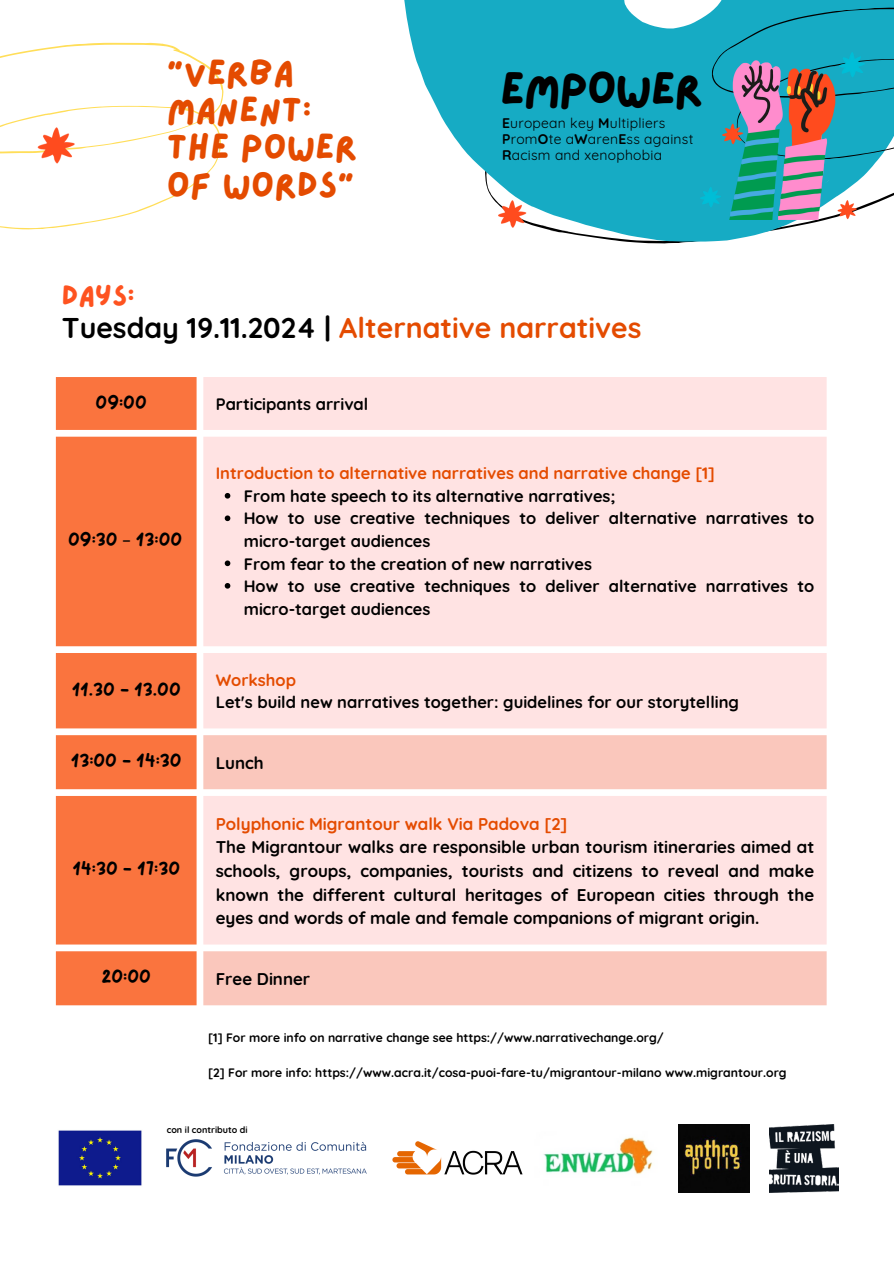
<style>
.page{position:relative;width:894px;height:1264px;background:#fff}
.page>*{position:absolute;margin:0;border:0;box-sizing:border-box;transform-origin:0 0}
.t1{font:46.05px "Lazydog";letter-spacing:-.03em;color:#000}
.t2{font:36px/37.3px "Lazydog";color:#e44b00}
.t3{font:700 28.5px "Quicksand";color:#e44b00}
.t4{font:28.5px "Lazydog";color:#fe5320}
.t5{font:700 16.95px/23.7px "Quicksand";color:#000;text-align:justify}
.t6{font:700 16.95px "Quicksand";color:#e44b00}
.t7{font:700 16.5px/22.5px "Quicksand";color:#000}
.t8{font:700 16.5px "Quicksand";color:#e44b00}
.t9{font:16.5px "Lazydog";color:#000}
.t10{font:13.95px/16.2px "Quicksand";letter-spacing:.02em;color:#000}
.t11{font:700 12.15px "Quicksand";color:#000}
.t12{font:700 9px "Quicksand";color:#000}
.s1{font-weight:700}
.s2{color:#000}
.s3{font-family:"Noto Sans Gurmukhi"}
</style>
<div class="page">
<svg style="left:0;top:42px;width:224px;height:188px"></svg>
<img style="left:31px;top:122px;width:50px;height:42px">
<svg style="left:404px;top:0;width:489px;height:241px;fill:#16abc4"></svg>
<svg style="left:707px;top:1px;width:186px;height:166px;background:#1ca9c1"></svg>
<img style="left:700px;top:53px;width:164px;height:166px">
<img style="left:492px;top:196px;width:38px;height:32px">
<div style="left:56px;top:377px;width:140px;height:628px;background:#fa743e"></div>
<div style="left:203px;top:377px;width:623px;height:352px;background:#ffe3e3"></div>
<svg style="left:203px;top:735px;width:623px;height:270px;background:#fdd9d4"></svg>
<svg style="left:225px;top:493px;width:5px;height:5px"></svg>
<svg style="left:225px;top:515px;width:5px;height:6px"></svg>
<svg style="left:225px;top:560px;width:5px;height:6px"></svg>
<svg style="left:225px;top:583px;width:5px;height:5px"></svg>
<img style="left:58px;top:1130px;width:84px;height:56px">
<img style="left:166px;top:1139px;width:201px;height:38px">
<img style="left:392px;top:1141px;width:131px;height:34px">
<img style="left:769px;top:1124px;width:69px;height:68px">
<img style="left:543px;top:1137px;width:110px;height:37px">
<img style="left:678px;top:1124px;width:71px;height:67px">
<p class="t2" style="left:167px;top:55px;width:192px">“VERBA<br>MANENT:<br>THE POWER<br>OF WORDS”</p>
<p class="t1" style="left:500px;top:66px;width:205px">EMPOWER</p>
<p class="t10" style="left:502px;top:114px;width:193px"><span class="s1">E</span>uropean key <span class="s1">M</span>ultipliers<br><span class="s1">P</span>rom<span class="s1">O</span>te a<span class="s1">W</span>aren<span class="s1">E</span>ss against<br><span class="s1">R</span>acism and xenophobia</p>
<p class="t4" style="left:62px;top:282px;width:74px">DAYS:</p>
<p class="t3" style="left:62px;top:309px;width:581px"><span class="s2">Tuesday 19.11.2024 |</span> Alternative narratives</p>
<h1 class="t9" style="left:96px;top:394px;width:53px">09:00</h1>
<h2 class="t7" style="left:216px;top:392px;width:154px">Participants arrival</h2>
<p class="t9" style="left:68px;top:532px;width:115px">09:30 <span class="s3">–</span> 13:00</p>
<p class="t9" style="left:72px;top:681px;width:110px">11.30 - 13.00</p>
<p class="t8" style="left:216px;top:463px;width:500px">Introduction to alternative narratives and narrative change [1]</p>
<p class="t7" style="left:244px;top:484px;width:373px">From hate speech to its alternative narratives;</p>
<p class="t7" style="left:244px;top:507px;width:571px">How to use creative techniques to deliver alternative narratives to micro-target audiences</p>
<p class="t7" style="left:244px;top:552px;width:349px">From fear to the creation of new narratives</p>
<p class="t7" style="left:244px;top:574px;width:571px">How to use creative techniques to deliver alternative narratives to micro-target audiences</p>
<p class="t8" style="left:216px;top:669px;width:82px">Workshop</p>
<p class="t7" style="left:216px;top:690px;width:524px">Let's build new narratives together: guidelines for our storytelling</p>
<p class="t9" style="left:71px;top:752px;width:112px">13:00 - 14:30</p>
<p class="t5" style="left:216px;top:750px;width:50px">Lunch</p>
<p class="t9" style="left:72px;top:860px;width:109px">14:30 - 17:30</p>
<p class="t6" style="left:216px;top:812px;width:353px">Polyphonic Migrantour walk Via Padova [2]</p>
<p class="t5" style="left:216px;top:835px;width:600px">The Migrantour walks are responsible urban tourism itineraries aimed at schools, groups, companies, tourists and citizens to reveal and make known the different cultural heritages of European cities through the eyes and words of male and female companions of migrant origin.</p>
<p class="t9" style="left:101px;top:968px;width:51px">20:00</p>
<p class="t5" style="left:216px;top:966px;width:96px">Free Dinner</p>
<p class="t11" style="left:208px;top:1029px;width:457px">[1] For more info on narrative change see https://www.narrativechange.org/</p>
<p class="t11" style="left:208px;top:1064px;width:579px">[2] For more info: https://www.acra.it/cosa-puoi-fare-tu/migrantour-milano www.migrantour.org</p>
<p class="t12" style="left:167px;top:1123px;width:82px">con il contributo di</p>
</div>
